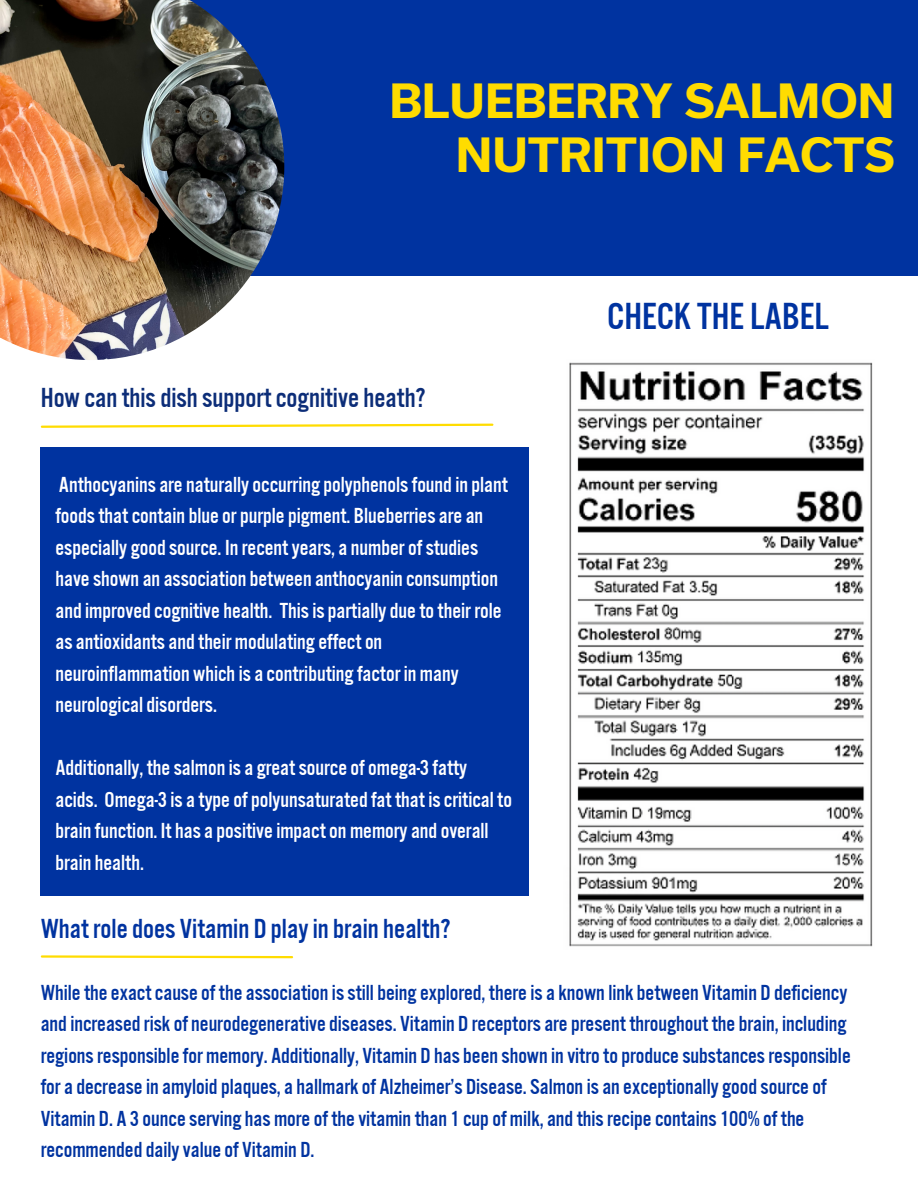
<style>
.page{position:relative;width:918px;height:1188px;background:#fff}
.page>*{position:absolute;margin:0;border:0;box-sizing:border-box;transform-origin:0 0}
.t1{font:700 45px/54px "Usual";color:#ffdc00;text-align:right}
.t2{font:39px "Alternate Got No 3 D";color:#0033a0}
.t3{font:28.5px "Alternate Got No 3 D";color:#0033a0}
.t4{font:28.5px "Alternate Got No 3 D";color:#0c2d78}
.t5{font:22.5px/31.5px "Alternate Got No 3 D";color:#fff}
.t6{font:22.5px/31.5px "Alternate Got No 3 D";color:#0033a0}
</style>
<div class="page">
<div style="left:0;top:0;width:918px;height:276px;background:#0033a0"></div>
<div style="left:41px;top:447px;width:488px;height:449px;background:#0033a0"></div>
<img style="left:0;top:0;width:284px;height:360px">
<svg style="left:40px;top:423px;width:454px;height:5px"></svg>
<svg style="left:40px;top:955px;width:254px;height:4px"></svg>
<img style="left:569px;top:362px;width:304px;height:585px">
<p class="t1" style="left:389px;top:73px;width:507px">BLUEBERRY SALMON<br>NUTRITION FACTS</p>
<p class="t4" style="left:41px;top:378px;width:386px">How canthisdishsupportcognitiveheath?</p>
<p class="t5" style="left:55px;top:466px;width:454px">Anthocyanins are naturally occurring polyphenols found in plant foods that contain blue or purple pigment. Blueberries are an especially good source. In recent years, a number of studies have shown an association between anthocyanin consumption and improved cognitive health. This is partially due to their role as antioxidants and their modulating effect on neuroinflammation which is a contributing factor in many neurological disorders.</p>
<p class="t5" style="left:55px;top:750px;width:458px">Additionally, the salmon is a great source of omega-3 fatty acids. Omega-3 is a type of polyunsaturated fat that is critical to brain function. It has a positive impact on memory and overall brain health.</p>
<p class="t3" style="left:41px;top:909px;width:411px">What roledoes Vitamin D playinbrainhealth?</p>
<p class="t2" style="left:607px;top:289px;width:223px">CHECK THELABEL</p>
<p class="t6" style="left:41px;top:975px;width:812px">While the exact cause of the association is still being explored, there is a known link between Vitamin D deficiency and increased risk of neurodegenerative diseases. Vitamin D receptors are present throughout the brain, including regions responsible for memory. Additionally, Vitamin D has been shown in vitro to produce substances responsible for a decrease in amyloid plaques, a hallmark of Alzheimer’s Disease. Salmon is an exceptionally good source of Vitamin D. A 3 ounce serving has more of the vitamin than 1 cup of milk, and this recipe contains 100% of the recommended daily value of Vitamin D.</p>
</div>
